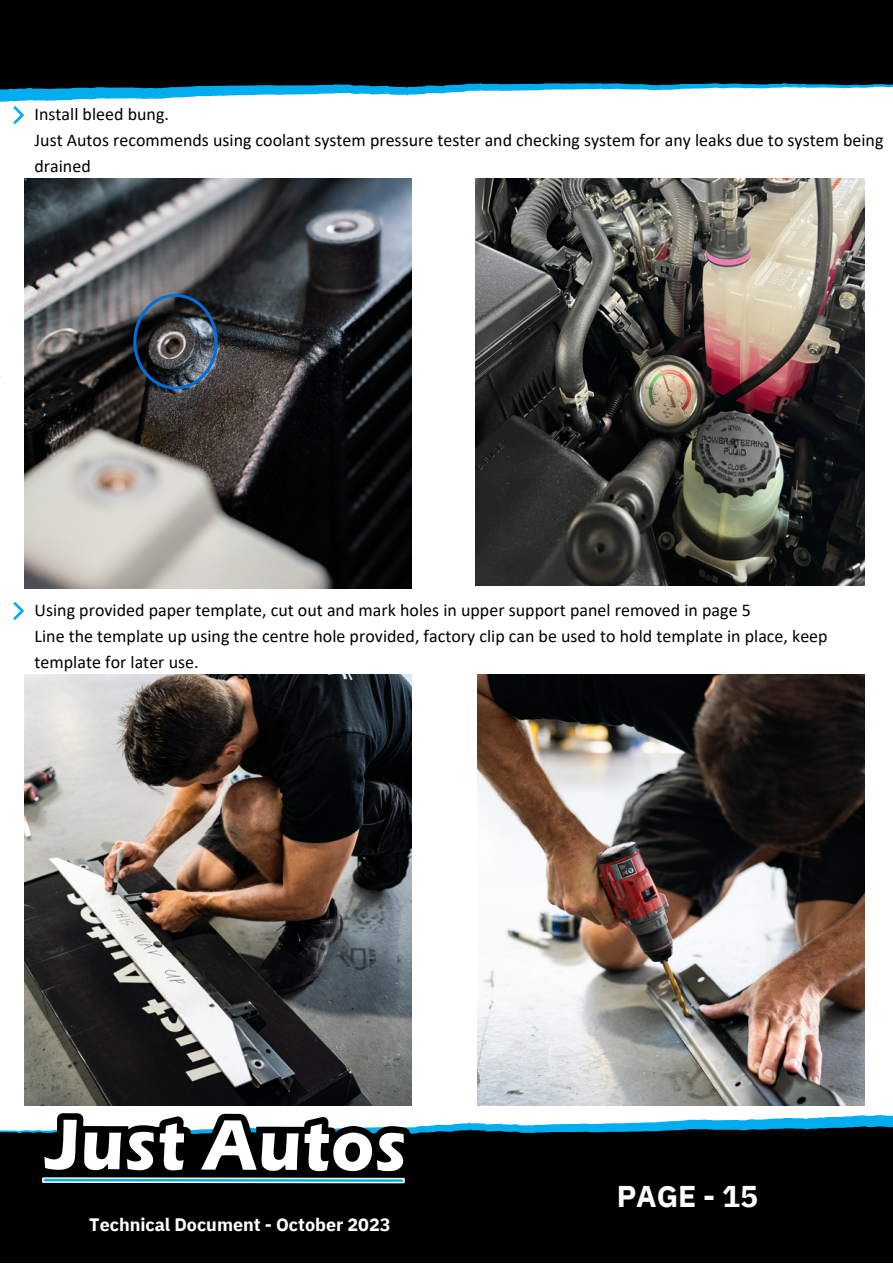
<style>
.page{position:relative;width:893px;height:1264px;background:#fff}
.page>*{position:absolute;margin:0;border:0;box-sizing:border-box;transform-origin:0 0}
.t1{font:700 30px "IBM Plex Sans";letter-spacing:-.005em;color:#fff}
.t2{font:700 18px "IBM Plex Sans";letter-spacing:-.005em;color:#fff}
.t3{font:17.85px/25.8px "Calibri";color:#000}
</style>
<div class="page">
<img style="left:24px;top:178px;width:387px;height:411px">
<img style="left:24px;top:674px;width:387px;height:431px">
<img style="left:478px;top:674px;width:386px;height:431px">
<img style="left:475px;top:178px;width:389px;height:407px">
<div style="left:133px;top:294px;width:85px;height:95px;border:3px solid #006fde;border-radius:50%"></div>
<svg style="left:435px;top:1115px;width:457px;height:10px"></svg>
<div style="left:0;top:1125px;width:892px;height:137px;background:#000"></div>
<svg style="left:37px;top:1113px;width:373px;height:75px"></svg>
<svg style="left:0;top:92px;width:607px;height:10px"></svg>
<svg style="left:0;top:0;width:892px;height:92px;background:#040d11"></svg>
<svg style="left:13px;top:106px;width:11px;height:18px"></svg>
<svg style="left:13px;top:602px;width:11px;height:18px"></svg>
<p class="t3" style="left:35px;top:103px;width:136px">Install bleed bung.</p>
<p class="t3" style="left:35px;top:128px;width:850px">Just Autos recommends using coolant system pressure tester and checking system for any leaks due to system being drained</p>
<p class="t3" style="left:35px;top:599px;width:717px">Using provided paper template, cut out and mark holes in upper support panel removed in page 5</p>
<p class="t3" style="left:35px;top:624px;width:794px">Line the template up using the centre hole provided, factory clip can be used to hold template in place, keep template for later use.</p>
<p class="t2" style="left:89px;top:1212px;width:303px">Technical Document - October 2023</p>
<p class="t1" style="left:616px;top:1175px;width:143px">PAGE - 15</p>
</div>
